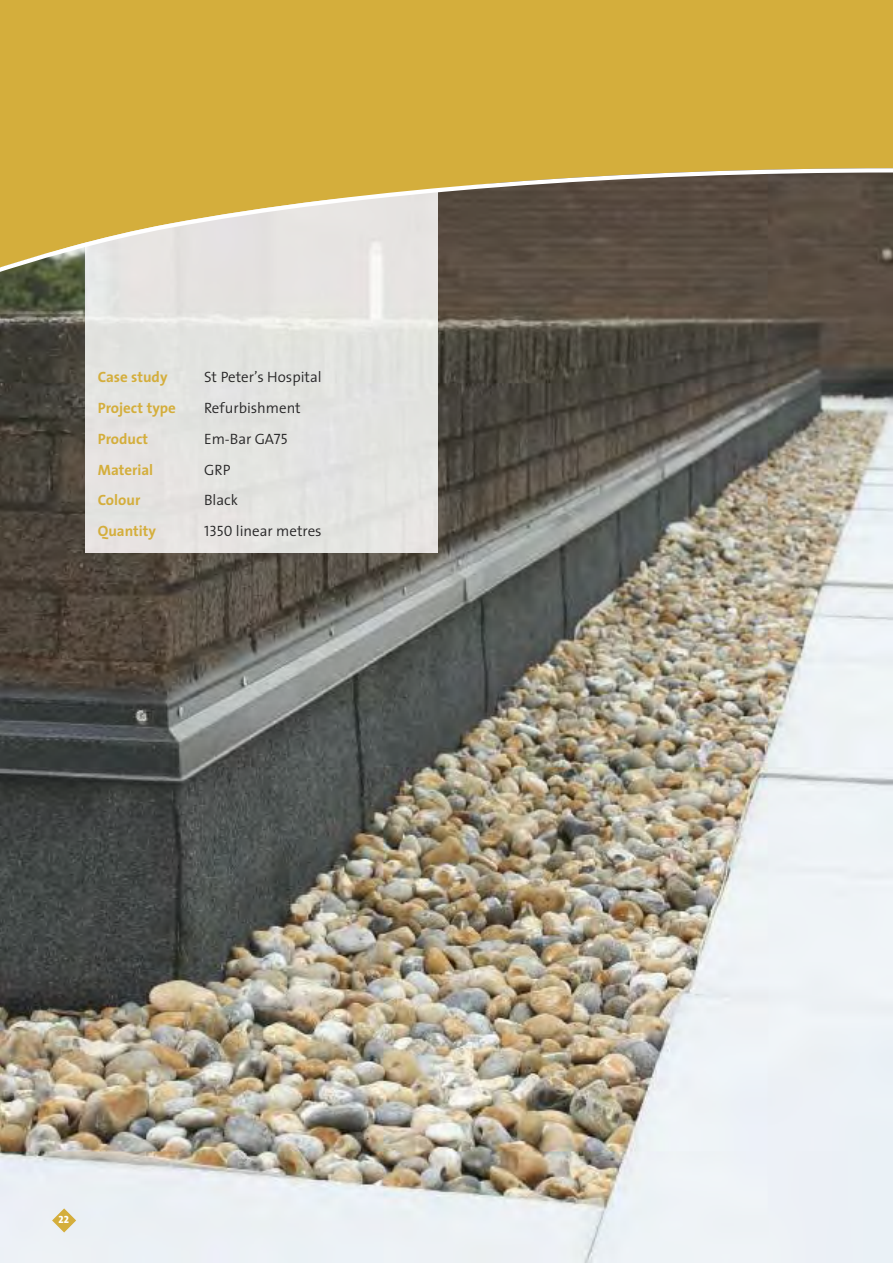
<style>
.page{position:relative;width:893px;height:1263px;background:#fff}
.page>*{position:absolute;margin:0;border:0;box-sizing:border-box;transform-origin:0 0}
.t1{font:300 15px "The Sans";color:#272627}
.t2{font:700 15px "The Sans";color:#d4ae3c}
.t3{font:10.5px "The Sans Extra Bold Caps";color:#fff}
.s1{font-family:"The Sans Semi Light Caps";font-weight:400}
</style>
<div class="page">
<img style="left:0;top:276px;width:893px;height:987px">
<div style="left:85px;top:276px;width:353px;height:277px;background:#e4e3e1"></div>
<svg style="left:0;top:0;width:893px;height:276px;background:#bfa24e"></svg>
<svg style="left:52px;top:1208px;width:24px;height:24px"></svg>
<p class="t2" style="left:98px;top:371px;width:71px">Case study</p>
<p class="t1" style="left:204px;top:372px;width:119px">St Peter’s Hospital</p>
<p class="t2" style="left:98px;top:402px;width:80px">Project type</p>
<p class="t1" style="left:204px;top:403px;width:98px">Refurbishment</p>
<p class="t2" style="left:98px;top:433px;width:52px">Product</p>
<p class="t1" style="left:204px;top:434px;width:85px">Em-Bar <span class="s1">GA75</span></p>
<p class="t2" style="left:98px;top:464px;width:57px">Material</p>
<p class="t1" style="left:204px;top:464px;width:28px">GRP</p>
<p class="t2" style="left:98px;top:494px;width:44px">Colour</p>
<p class="t1" style="left:204px;top:495px;width:35px">Black</p>
<p class="t2" style="left:98px;top:525px;width:60px">Quantity</p>
<p class="t1" style="left:204px;top:526px;width:119px"><span class="s1">1350</span> linear metres</p>
<p class="t3" style="left:59px;top:1216px;width:12px">22</p>
</div>
